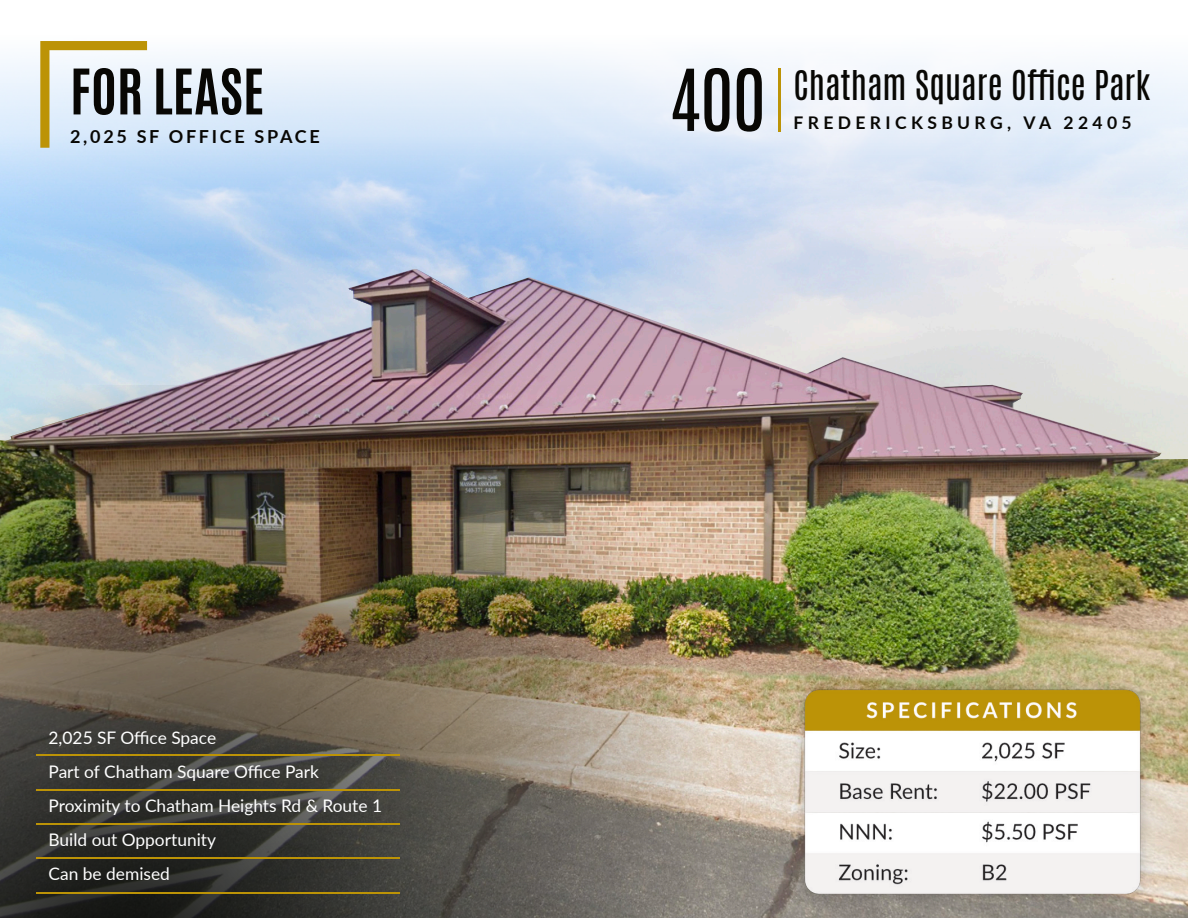
<style>
.page{position:relative;width:1188px;height:918px;background:#fff}
.page>*{position:absolute;margin:0;border:0;box-sizing:border-box;transform-origin:0 0}
.t1{font:700 53.4px "Antonio";color:#080704}
.t2{font:34.2px "Antonio";color:#080704}
.t3{font:700 18px "Lato";letter-spacing:.15em;color:#080704}
.t4{font:700 17.55px "Lato";letter-spacing:.25em;color:#080704}
.t5{font:17.4px/34.2px "Lato";color:#fff}
.s1{font-size:72.3px}
</style>
<div class="page">
<img style="left:0;top:269px;width:1188px;height:649px">
<img style="left:0;top:386px;width:910px;height:532px">
<hr style="left:36px;top:892px;width:363px;height:2px;background:#bc9306">
<hr style="left:36px;top:858px;width:363px;height:1px;background:#bc9306">
<hr style="left:36px;top:823px;width:363px;height:2px;background:#bc9306">
<hr style="left:36px;top:789px;width:363px;height:1px;background:#bc9306">
<hr style="left:36px;top:755px;width:363px;height:1px;background:#bc9306">
<img style="left:790px;top:675px;width:365px;height:233px">
<svg style="left:40px;top:41px;width:107px;height:107px"></svg>
<hr style="left:778px;top:68px;width:3px;height:64px;background:#bc9306">
<h1 class="t1" style="left:70px;top:53px;width:196px">FOR LEASE</h1>
<p class="t3" style="left:70px;top:129px;width:251px">2,025 SF OFFICE SPACE</p>
<p class="t5" style="left:49px;top:721px;width:335px">2,025 SF Office Space<br>Part of Chatham Square Office Park<br>Proximity to Chatham Heights Rd &amp; Route 1<br>Build out Opportunity<br>Can be demised</p>
<h2 class="t2" style="left:669px;top:61px;width:482px"><span class="s1">400</span> Chatham Square Office Park</h2>
<p class="t4" style="left:794px;top:115px;width:340px">FREDERICKSBURG, VA 22405</p>
</div>
